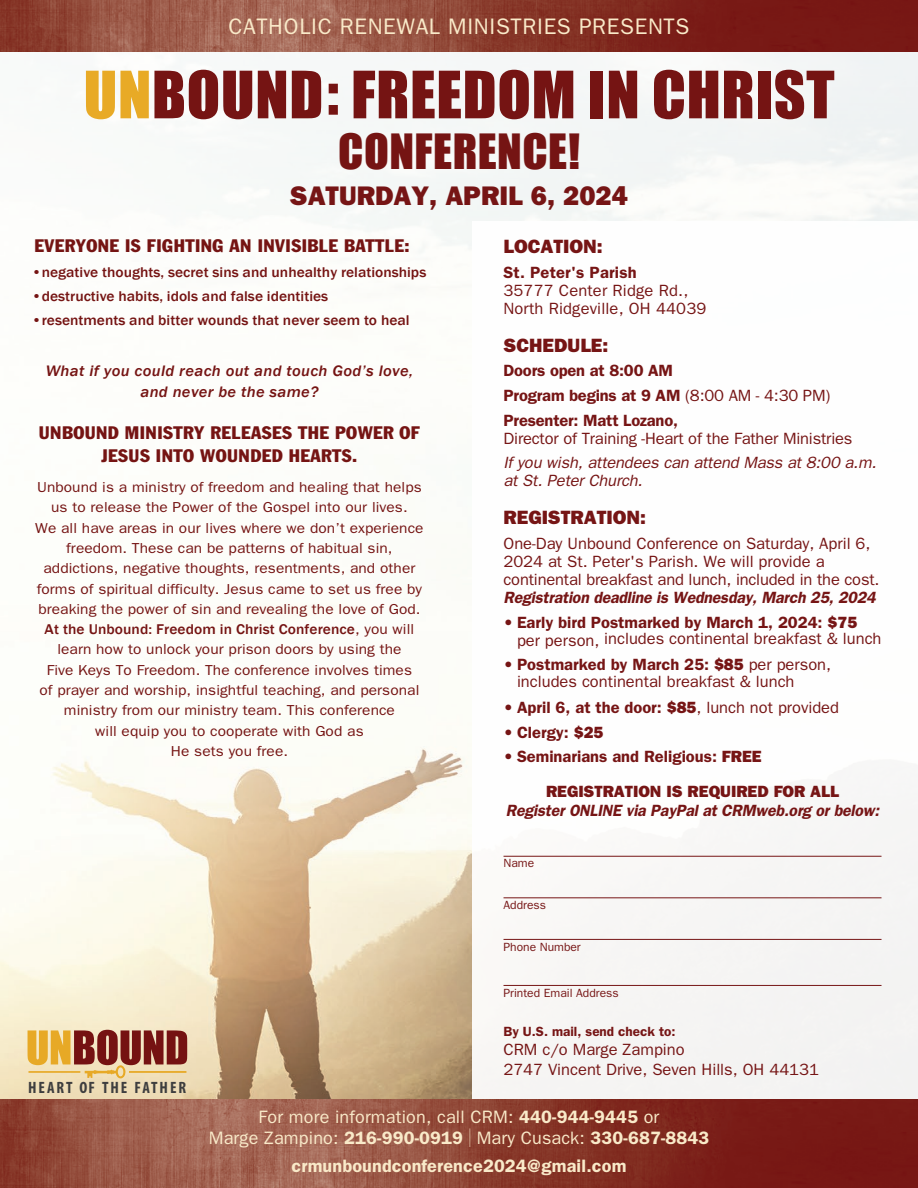
<style>
.page{position:relative;width:918px;height:1188px;background:#fff}
.page>*{position:absolute;margin:0;border:0;box-sizing:border-box;transform-origin:0 0}
.t1{font:60.3px "Impact";letter-spacing:.01em;color:#751413}
.t2{font:44.7px "Impact";letter-spacing:.01em;color:#751413}
.t3{font:800 27px "Franklin Gothic";color:#761515}
.t4{font:22.5px "Franklin Gothic";letter-spacing:.03em;color:#f9eac9}
.t5{font:800 19.35px "Franklin Gothic";color:#761515}
.t6{font:18px/21px "Franklin Gothic";letter-spacing:.01em;color:#f9eac9;text-align:center}
.t7{font:600 18px "Franklin Gothic";letter-spacing:.01em;color:#f9eac9}
.t8{font:condensed 17.85px/22.4px "Franklin Gothic";letter-spacing:.025em;color:#751413;text-align:center;scale:1.07 1}
.t9{font:700 condensed 16.5px "Myriad Pro";letter-spacing:.12em;color:#3e3e3f}
.t10{font:16.35px/18px "Franklin Gothic";color:#761515}
.t11{font:600 16.35px "Franklin Gothic";color:#761515}
.t12{font:italic 600 16.35px/19.5px "Franklin Gothic";letter-spacing:-.01em;color:#761515;text-align:center}
.t13{font:italic 16.35px/18px "Franklin Gothic";letter-spacing:-.01em;color:#761515}
.t14{font:italic 500 15.6px/21.1px "Franklin Gothic";letter-spacing:.02em;color:#751413;text-align:center;scale:1.07 1}
.t15{font:14.55px/20.2px "Franklin Gothic";letter-spacing:.005em;color:#751413;text-align:center;scale:1.07 1}
.t16{font:500 14.55px "Franklin Gothic";color:#751413;scale:1.07 1}
.t17{font:600 13.35px "Franklin Gothic";color:#761515}
.t18{font:11.85px "Franklin Gothic";color:#761515}
.s1{color:#e8aa26}
.s2{font-weight:500}
.s3{font-weight:600}
.s4{font-weight:400}
.s5{font-weight:600;font-style:italic}
.s6{font-weight:800}
.s7{font-weight:800;font-style:normal}
.s8{font-size:27px}
</style>
<div class="page">
<img style="left:0;top:51px;width:918px;height:1048px">
<div style="left:472px;top:221px;width:446px;height:967px;background:#fff"></div>
<img style="left:0;top:1099px;width:918px;height:89px">
<img style="left:0;top:0;width:918px;height:51px">
<hr style="left:504px;top:856px;width:378px;height:1px;background:#761515">
<hr style="left:504px;top:898px;width:378px;height:1px;background:#761515">
<hr style="left:504px;top:939px;width:378px;height:1px;background:#761515">
<hr style="left:504px;top:985px;width:378px;height:1px;background:#761515">
<svg style="left:28px;top:1030px;width:159px;height:48px;background:#bd835d"></svg>
<hr style="left:28px;top:1071px;width:52px;height:2px;background:#e7a926">
<hr style="left:129px;top:1071px;width:57px;height:2px;background:#e7a926">
<p class="t4" style="left:228px;top:13px;width:463px">CATHOLIC RENEWAL MINISTRIES PRESENTS</p>
<p class="t1" style="left:84px;top:48px;width:753px"><span class="s1">UN</span>BOUND: FREEDOM IN CHRIST</p>
<p class="t2" style="left:338px;top:116px;width:243px">CONFERENCE!</p>
<p class="t3" style="left:290px;top:179px;width:340px">SATURDAY, APRIL 6, 2024</p>
<p class="t8" style="left:34px;top:235px;width:352px">EVERYONE IS FIGHTING AN INVISIBLE BATTLE:</p>
<p class="t16" style="left:31px;top:263px;width:371px">•negative thoughts, secret sins and unhealthy relationships</p>
<p class="t16" style="left:31px;top:287px;width:279px">•destructive habits, idols and false identities</p>
<p class="t16" style="left:31px;top:312px;width:355px">•resentments and bitter wounds that never seem to heal</p>
<p class="t14" style="left:46px;top:360px;width:345px">What if you could reach out and touch God’s love, and never be the same?</p>
<p class="t8" style="left:39px;top:422px;width:358px">UNBOUND MINISTRY RELEASES THE POWER OF<br>JESUS INTO WOUNDED HEARTS.</p>
<p class="t15" style="left:35px;top:477px;width:364px">Unbound is a ministry of freedom and healing that helps us to release the Power of the Gospel into our lives.<br>We all have areas in our lives where we don’t experience freedom. These can be patterns of habitual sin, addictions, negative thoughts, resentments, and other forms of spiritual difficulty. Jesus came to set us free by breaking the power of sin and revealing the love of God.<br><span class="s2">At the Unbound: Freedom in Christ Conference</span>, you will learn how to unlock your prison doors by using the<br>Five Keys To Freedom. The conference involves times<br>of prayer and worship, insightful teaching, and personal ministry from our ministry team. This conference<br>will equip you to cooperate with God as<br>He sets you free.</p>
<p class="t9" style="left:28px;top:1078px;width:160px">HEART OF THE FATHER</p>
<p class="t5" style="left:504px;top:235px;width:101px">LOCATION:</p>
<p class="t10" style="left:504px;top:263px;width:204px"><span class="s3">St. Peter's Parish<br></span>35777 Center Ridge Rd.,<br>North Ridgeville, OH 44039</p>
<p class="t5" style="left:504px;top:334px;width:106px">SCHEDULE:</p>
<p class="t11" style="left:504px;top:361px;width:171px">Doors open at 8:00 AM</p>
<p class="t11" style="left:504px;top:386px;width:328px">Program begins at 9 AM <span class="s4">(8:00 AM - 4:30 PM)</span></p>
<p class="t10" style="left:504px;top:411px;width:350px"><span class="s3">Presenter: Matt Lozano,<br></span>Director of Training -Heart of the Father Ministries</p>
<p class="t13" style="left:504px;top:453px;width:374px">If you wish, attendees can attend Mass at 8:00 a.m. at St. Peter Church.</p>
<p class="t5" style="left:504px;top:506px;width:144px">REGISTRATION:</p>
<p class="t10" style="left:504px;top:534px;width:378px">One-Day Unbound Conference on Saturday, April 6, 2024 at St. Peter's Parish. We will provide a continental breakfast and lunch, included in the cost.<br><span class="s5">Registration deadline is Wednesday, March 25, 2024</span></p>
<p class="t10" style="left:517px;top:614px;width:366px;line-height:16.5px;text-indent:-14px"><span class="s3">• Early bird Postmarked by March 1, 2024:</span> <span class="s6">$75 </span>per person, includes continental breakfast &amp; lunch</p>
<p class="t10" style="left:517px;top:656px;width:316px;line-height:16.5px;text-indent:-14px"><span class="s3">• Postmarked by March 25:</span> <span class="s6">$85</span> per person, includes continental breakfast &amp; lunch</p>
<p class="t11" style="left:504px;top:698px;width:337px">• April 6, at the door: <span class="s6">$85</span><span class="s4">, lunch not provided</span></p>
<p class="t11" style="left:504px;top:723px;width:101px">• Clergy: <span class="s6">$25</span></p>
<p class="t11" style="left:504px;top:747px;width:260px">• Seminarians and Religious: <span class="s6">FREE</span></p>
<p class="t12" style="left:506px;top:781px;width:375px"><span class="s7">REGISTRATION IS REQUIRED FOR ALL<br></span>Register ONLINE via PayPal at CRMweb.org or below:</p>
<p class="t18" style="left:504px;top:857px;width:32px">Name</p>
<p class="t18" style="left:504px;top:898px;width:44px">Address</p>
<p class="t18" style="left:504px;top:940px;width:79px">Phone Number</p>
<p class="t18" style="left:504px;top:986px;width:117px">Printed Email Address</p>
<p class="t17" style="left:504px;top:1023px;width:173px">By U.S. mail, send check to:</p>
<p class="t10" style="left:504px;top:1040px;width:317px;line-height:19.4px">CRM c/o Marge Zampino<br>2747 Vincent Drive, Seven Hills, OH 44131</p>
<p class="t6" style="left:209px;top:1106px;width:502px">For more information, call CRM: <span class="s3">440-944-9445</span> or<br>Marge Zampino: <span class="s3">216-990-0919</span> <span class="s8">|</span> Mary Cusack: <span class="s3">330-687-8843</span></p>
<p class="t7" style="left:292px;top:1155px;width:336px">crmunboundconference2024@gmail.com</p>
</div>
